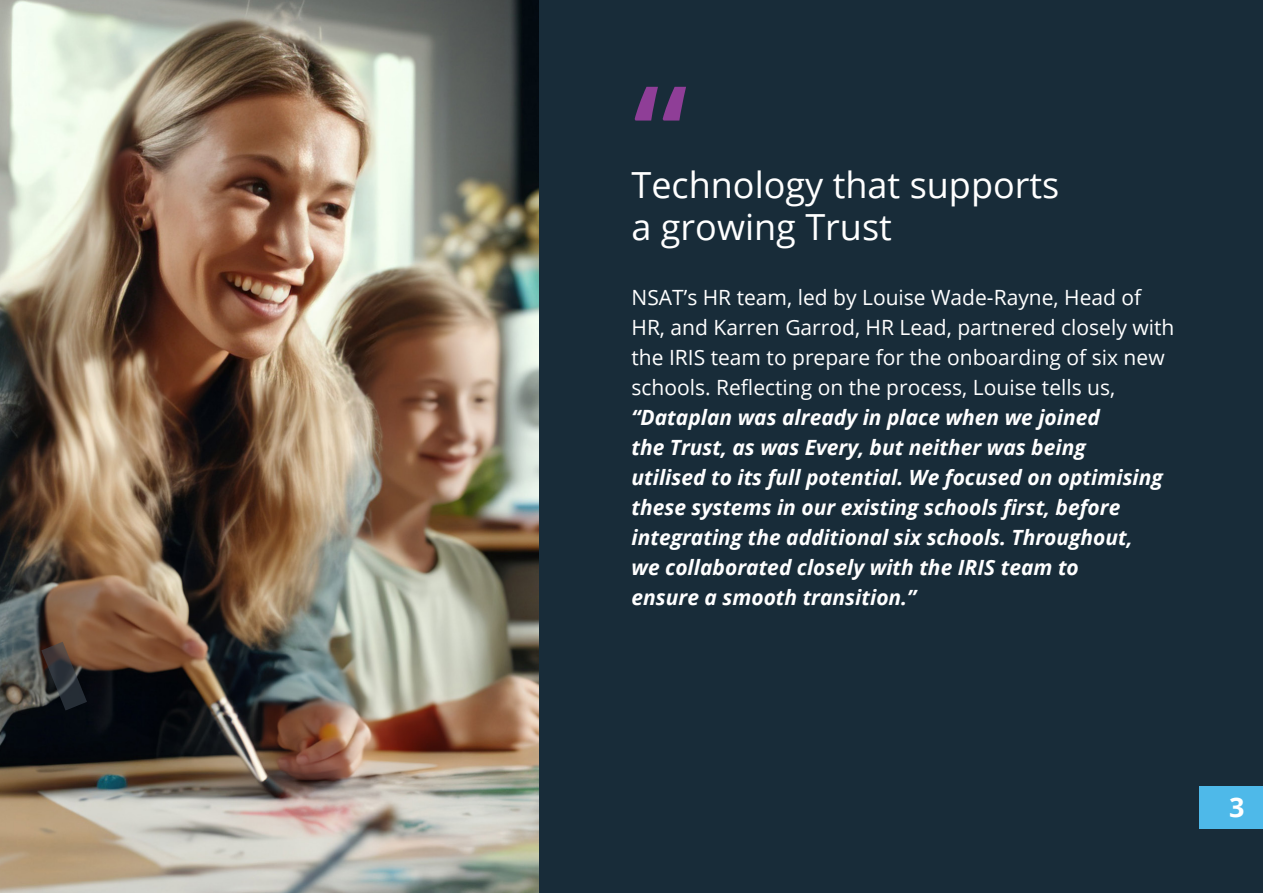
<style>
.page{position:relative;width:1263px;height:893px;background:#182c39}
.page>*{position:absolute;margin:0;border:0;box-sizing:border-box;transform-origin:0 0}
.t1{font:600 138px "Open Sans";color:#8f3e97}
.t2{font:36px "Open Sans";color:#fff}
.t3{font:700 27px "Open Sans";color:#fff}
.t4{font:italic 700 21px/30px "Open Sans";color:#fff}
.t5{font:21px/30px "Open Sans";color:#fff}
</style>
<div class="page">
<div style="left:1199px;top:787px;width:64px;height:42px;background:#4eb9e9"></div>
<img style="left:0;top:0;width:538px;height:893px">
<svg style="left:41px;top:642px;width:46px;height:68px"></svg>
<h1 class="t1" style="left:633px;top:80px;width:56px">“</h1>
<h2 class="t2" style="left:631px;top:170px;width:429px">Technology that supports</h2>
<h2 class="t2" style="left:631px;top:202px;width:262px">a growing Trust</h2>
<p class="t5" style="left:631px;top:282px;width:544px">NSAT’s HR team, led by Louise Wade-Rayne, Head of HR, and Karren Garrod, HR Lead, partnered closely with the IRIS team to prepare for the onboarding of six new schools. Reflecting on the process, Louise tells us,</p>
<p class="t4" style="left:631px;top:405px;width:533px">“Dataplan was already in place when we joined<br>the Trust, as was Every, but neither was being utilised to its full potential. We focused on optimising these systems in our existing schools first, before integrating the additional six schools. Throughout, we collaborated closely with the IRIS team to<br>ensure a smooth transition.”</p>
<p class="t3" style="left:1229px;top:792px;width:17px">3</p>
</div>
